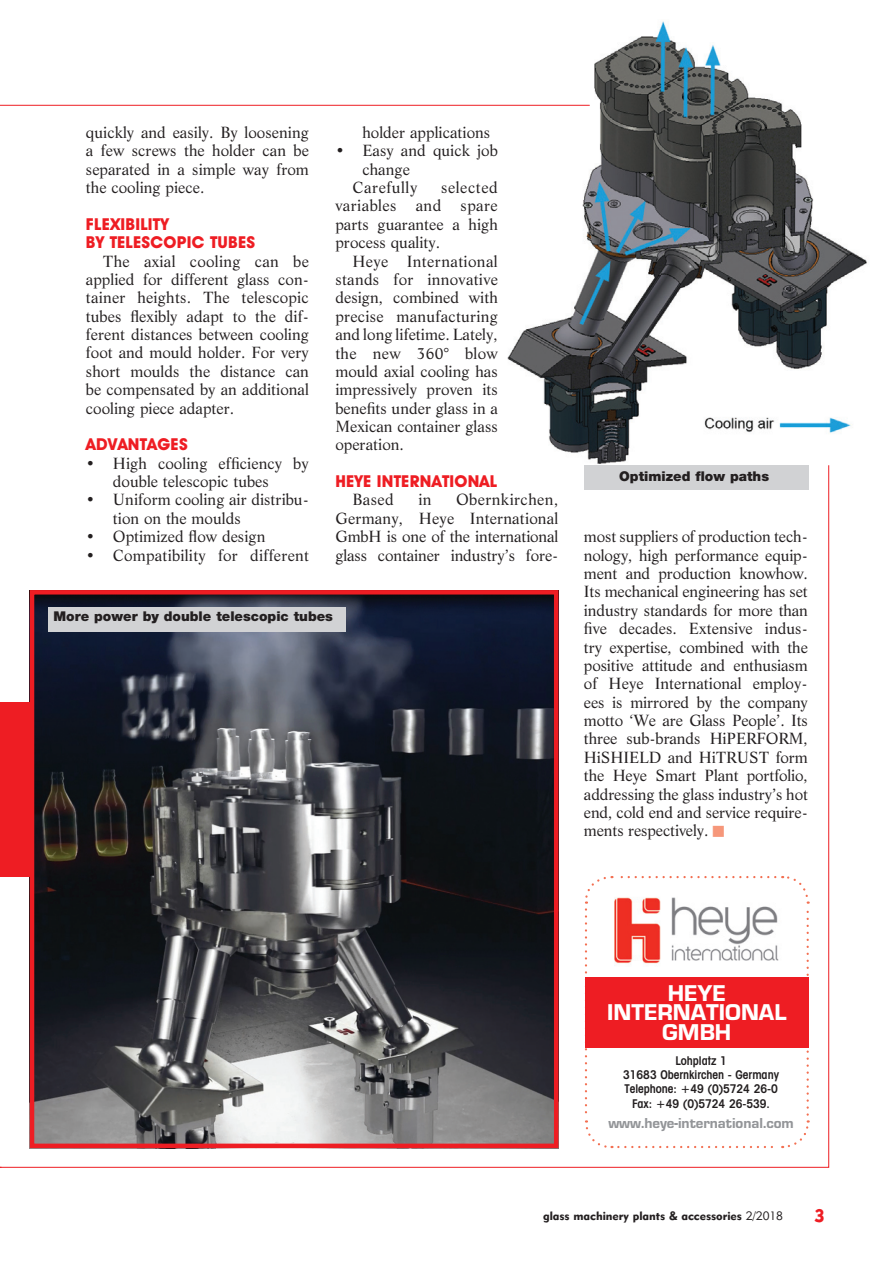
<style>
.page{position:relative;width:893px;height:1263px;background:#fff}
.page>*{position:absolute;margin:0;border:0;box-sizing:border-box;transform-origin:0 0}
.t1{font:23.7px/19.5px "Eurostile T Heav";color:#fff;text-align:center}
.t2{font:17.85px "Geometric 415 BT Black A";color:#ee1d23}
.t3{font:700 16.5px/18.5px "Avant Garde IT Cby BT";letter-spacing:.015em;color:#ee1d23}
.t4{font:15.75px/18.5px "Life BT";color:#231f20;text-align:justify}
.t5{font:15.75px "Life BT";letter-spacing:.03em;color:#231f20}
.t6{font:15px "Eurostile T Heav";color:#939598}
.t7{font:900 13.5px "Helvetica Neue";color:#231f20}
.t8{font:600 condensed 12px/14.2px "Avant Garde IT Cby BT";color:#231f20;text-align:center}
.t9{font:12px "Geometric 415 BT Black A";color:#231f20}
.s1{font-family:"Geometric 415 BT Lite A"}
</style>
<div class="page">
<img style="left:35px;top:595px;width:518px;height:548px">
<div style="left:30px;top:590px;width:528px;height:558px;border:4px solid #ee1d23"></div>
<svg style="left:584px;top:876px;width:226px;height:273px"></svg>
<div style="left:585px;top:977px;width:224px;height:71px;background:#ee1d23"></div>
<img style="left:502px;top:21px;width:365px;height:443px">
<img style="left:591px;top:893px;width:209px;height:79px">
<div style="left:0;top:702px;width:30px;height:174px;background:#ee1d23"></div>
<div style="left:584px;top:465px;width:225px;height:25px;background:#d1d2d4"></div>
<div style="left:48px;top:607px;width:298px;height:24px;background:#d1d2d4"></div>
<p class="t4" style="left:86px;top:123px;width:225px">quickly and easily. By loosening a few screws the holder can be separated in a simple way from the cooling piece.</p>
<p class="t3" style="left:86px;top:215px;width:171px">FLEXIBILITY<br>BY TELESCOPIC TUBES</p>
<p class="t4" style="left:86px;top:251px;width:225px;text-indent:17px">The axial cooling can be applied for different glass con&shy;tainer heights. The telescopic tubes flexibly adapt to the dif&shy;ferent distances between cooling foot and mould holder. For very short moulds the distance can be compensated by an additional cooling piece adapter.</p>
<p class="t3" style="left:86px;top:435px;width:103px">ADVAN TAGES</p>
<p class="t4" style="left:113px;top:453px;width:197px;text-indent:-27px">• High cooling efficiency by double telescopic tubes</p>
<p class="t4" style="left:113px;top:490px;width:198px;text-indent:-27px">• Uniform cooling air distribu&shy;tion on the moulds</p>
<p class="t4" style="left:86px;top:527px;width:181px">• Optimized flow design</p>
<p class="t4" style="left:86px;top:545px;width:225px">• Compatibility for different</p>
<p class="t4" style="left:362px;top:123px;width:129px">holder applications</p>
<p class="t4" style="left:335px;top:141px;width:164px">• Easy and quick job</p>
<p class="t4" style="left:362px;top:159px;width:49px">change</p>
<p class="t5" style="left:352px;top:177px;width:67px">Carefully</p>
<p class="t4" style="left:335px;top:178px;width:164px;text-indent:106px">selected variables and spare parts guarantee a high process quality.</p>
<p class="t4" style="left:335px;top:251px;width:164px;text-indent:17px">Heye International stands for innovative design, combined with precise manufacturing and long lifetime. Lately, the new 360° blow mould axial cooling has impressively proven its benefits under glass in a Mexican container glass operation.</p>
<p class="t3" style="left:335px;top:472px;width:163px">HEYE INTERNATIONAL</p>
<p class="t4" style="left:352px;top:490px;width:43px">Based</p>
<p class="t4" style="left:418px;top:490px;width:15px">in</p>
<p class="t4" style="left:335px;top:490px;width:225px;text-indent:121px">Obernkirchen, Germany, Heye International GmbH is one of the international glass container industry’s fore-</p>
<p class="t7" style="left:54px;top:609px;width:281px">More power by double telescopic tubes</p>
<p class="t7" style="left:619px;top:468px;width:151px">Optimized flow paths</p>
<p class="t4" style="left:584px;top:527px;width:226px">most suppliers of production tech&shy;nology, high performance equip&shy;ment and production knowhow.<br>Its mechanical engineering has set industry standards for more than five decades. Extensive indus&shy;try expertise, combined with the positive attitude and enthusiasm of Heye International employ&shy;ees is mirrored by the company motto ‘We are Glass People’. Its three sub-brands HiPERFORM, HiSHIELD and HiTRUST form the Heye Smart Plant portfolio, addressing the glass industry’s hot end, cold end and service require&shy;ments respectively.</p>
<h1 class="t1" style="left:607px;top:983px;width:181px">Heye<br>International<br>GmbH</h1>
<p class="t8" style="left:623px;top:1053px;width:157px">Lohplatz 1<br>31683 Obernkirchen - Germany<br>Telephone: +49 (0)5724 26-0<br>Fax: +49 (0)5724 26-539.</p>
<p class="t6" style="left:608px;top:1115px;width:187px">www.heye-international.com</p>
<p class="t9" style="left:543px;top:1208px;width:242px">glass machinery plants &amp; accessories <span class="s1">2/2018</span></p>
<p class="t2" style="left:815px;top:1204px;width:12px">3</p>
</div>
